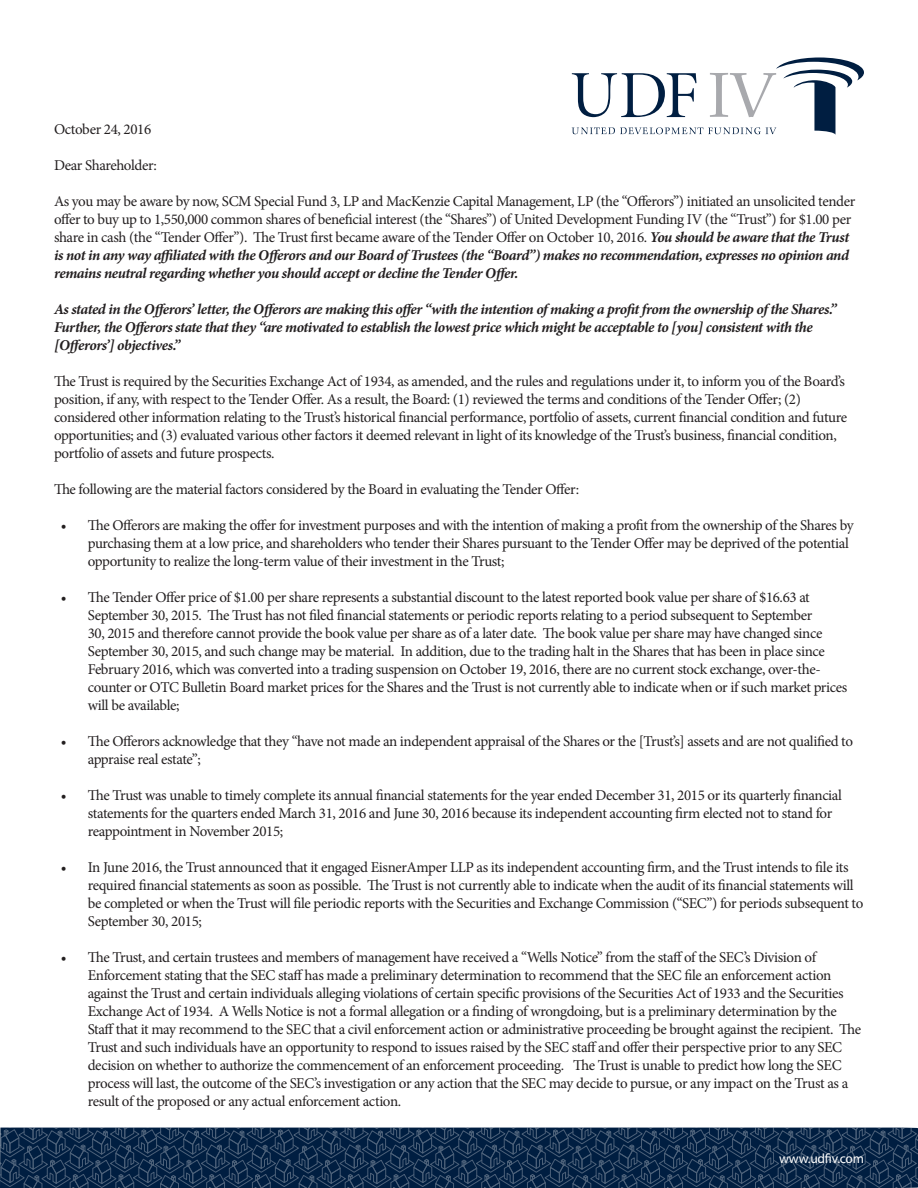
<style>
.page{position:relative;width:918px;height:1188px;background:#fff}
.page>*{position:absolute;margin:0;border:0;box-sizing:border-box;transform-origin:0 0}
.t1{font:15px/18px "Minion Pro";letter-spacing:-.025em;color:#231f20}
.t2{font:italic 700 15px/18px "Minion Pro";letter-spacing:-.03em;color:#231f20}
.t3{font:13.5px "Myriad Pro";letter-spacing:-.02em;color:#fff}
.s1{font-weight:700;font-style:italic}
</style>
<div class="page">
<svg style="left:0;top:1128px;width:918px;height:60px;background:#132e4f"></svg>
<svg style="left:572px;top:57px;width:292px;height:78px"></svg>
<p class="t1" style="left:54px;top:120px;width:99px">October 24, 2016</p>
<p class="t1" style="left:54px;top:156px;width:105px">Dear Shareholder:</p>
<p class="t1" style="left:54px;top:192px;width:803px">As you may be aware by now, SCM Special Fund 3, LP and MacKenzie Capital Management, LP (the “Offerors”) initiated an unsolicited tender offer to buy up to 1,550,000 common shares of beneficial interest (the “Shares”) of United Development Funding IV (the “Trust”) for $1.00 per share in cash (the “Tender Offer”). The Trust first became aware of the Tender Offer on October 10, 2016. <span class="s1">You should be aware that the Trust is not in any way affiliated with the Offerors and our Board of Trustees (the “Board”) makes no recommendation, expresses no opinion and remains neutral regarding whether you should accept or decline the Tender Offer.</span></p>
<p class="t2" style="left:54px;top:300px;width:784px">As stated in the Offerors’ letter, the Offerors are making this offer “with the intention of making a profit from the ownership of the Shares.”<br>Further, the Offerors state that they “are motivated to establish the lowest price which might be acceptable to [you] consistent with the [Offerors’] objectives.”</p>
<p class="t1" style="left:54px;top:372px;width:795px">The Trust is required by the Securities Exchange Act of 1934, as amended, and the rules and regulations under it, to inform you of the Board’s position, if any, with respect to the Tender Offer. As a result, the Board: (1) reviewed the terms and conditions of the Tender Offer; (2) considered other information relating to the Trust’s historical financial performance, portfolio of assets, current financial condition and future opportunities; and (3) evaluated various other factors it deemed relevant in light of its knowledge of the Trust’s business, financial condition, portfolio of assets and future prospects.</p>
<p class="t1" style="left:54px;top:480px;width:527px">The following are the material factors considered by the Board in evaluating the Tender Offer:</p>
<p class="t1" style="left:88px;top:516px;width:767px;text-indent:-27px">• The Offerors are making the offer for investment purposes and with the intention of making a profit from the ownership of the Shares by purchasing them at a low price, and shareholders who tender their Shares pursuant to the Tender Offer may be deprived of the potential opportunity to realize the long-term value of their investment in the Trust;</p>
<p class="t1" style="left:88px;top:588px;width:761px;text-indent:-27px">• The Tender Offer price of $1.00 per share represents a substantial discount to the latest reported book value per share of $16.63 at September 30, 2015. The Trust has not filed financial statements or periodic reports relating to a period subsequent to September<br>30, 2015 and therefore cannot provide the book value per share as of a later date. The book value per share may have changed since September 30, 2015, and such change may be material. In addition, due to the trading halt in the Shares that has been in place since February 2016, which was converted into a trading suspension on October 19, 2016, there are no current stock exchange, over-the&shy;counter or OTC Bulletin Board market prices for the Shares and the Trust is not currently able to indicate when or if such market prices will be available;</p>
<p class="t1" style="left:88px;top:732px;width:767px;text-indent:-27px">• The Offerors acknowledge that they “have not made an independent appraisal of the Shares or the [Trust’s] assets and are not qualified to appraise real estate”;</p>
<p class="t1" style="left:88px;top:786px;width:756px;text-indent:-27px">• The Trust was unable to timely complete its annual financial statements for the year ended December 31, 2015 or its quarterly financial statements for the quarters ended March 31, 2016 and June 30, 2016 because its independent accounting firm elected not to stand for reappointment in November 2015;</p>
<p class="t1" style="left:88px;top:858px;width:777px;text-indent:-27px">• In June 2016, the Trust announced that it engaged EisnerAmper LLP as its independent accounting firm, and the Trust intends to file its required financial statements as soon as possible. The Trust is not currently able to indicate when the audit of its financial statements will be completed or when the Trust will file periodic reports with the Securities and Exchange Commission (“SEC”) for periods subsequent to September 30, 2015;</p>
<p class="t1" style="left:88px;top:948px;width:775px;text-indent:-27px">• The Trust, and certain trustees and members of management have received a “Wells Notice” from the staff of the SEC’s Division of Enforcement stating that the SEC staff has made a preliminary determination to recommend that the SEC file an enforcement action against the Trust and certain individuals alleging violations of certain specific provisions of the Securities Act of 1933 and the Securities Exchange Act of 1934. A Wells Notice is not a formal allegation or a finding of wrongdoing, but is a preliminary determination by the Staff that it may recommend to the SEC that a civil enforcement action or administrative proceeding be brought against the recipient. The Trust and such individuals have an opportunity to respond to issues raised by the SEC staff and offer their perspective prior to any SEC decision on whether to authorize the commencement of an enforcement proceeding. The Trust is unable to predict how long the SEC process will last, the outcome of the SEC’s investigation or any action that the SEC may decide to pursue, or any impact on the Trust as a result of the proposed or any actual enforcement action.</p>
<p class="t3" style="left:779px;top:1150px;width:86px">www.udfiv.com</p>
</div>
